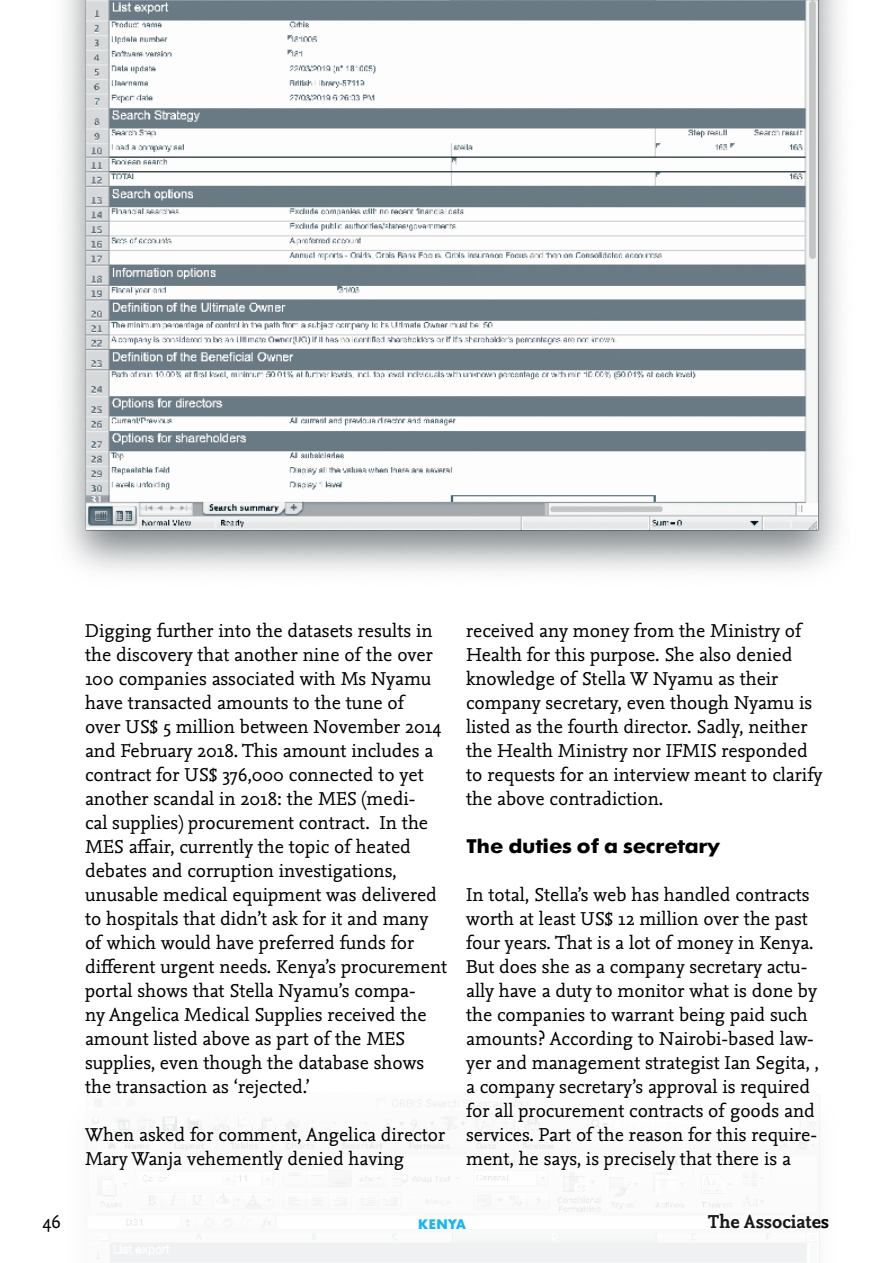
<style>
.page{position:relative;width:893px;height:1263px;background:#fff}
.page>*{position:absolute;margin:0;border:0;box-sizing:border-box;transform-origin:0 0}
.t1{font:19.5px/24px "Nexus Mix Pro";color:#000}
.t2{font:700 19.5px "Our Futura";color:#000}
.t3{font:700 19.5px "Nexus Mix Pro";color:#000}
.t4{font:700 13.65px "Our Futura";letter-spacing:.01em;color:#00aeef}
</style>
<div class="page">
<img style="left:91px;top:1095px;width:729px;height:168px">
<img style="left:65px;top:0;width:774px;height:571px">
<p class="t1" style="left:85px;top:618px;width:364px">Digging further into the datasets results in the discovery that another nine of the over 100 companies associated with Ms Nyamu have transacted amounts to the tune of<br>over US$ 5 million between November 2014 and February 2018. This amount includes a contract for US$ 376,000 connected to yet another scandal in 2018: the MES (medi-<br>cal supplies) procurement contract. In the MES affair, currently the topic of heated debates and corruption investigations, unusable medical equipment was delivered to hospitals that didn’t ask for it and many of which would have preferred funds for different urgent needs. Kenya’s procurement portal shows that Stella Nyamu’s compa-<br>ny Angelica Medical Supplies received the amount listed above as part of the MES supplies, even though the database shows the transaction as ‘rejected.’</p>
<p class="t1" style="left:85px;top:1122px;width:362px">When asked for comment, Angelica director<br>Mary Wanja vehemently denied having</p>
<p class="t1" style="left:466px;top:618px;width:358px">received any money from the Ministry of Health for this purpose. She also denied knowledge of Stella W Nyamu as their company secretary, even though Nyamu is listed as the fourth director. Sadly, neither the Health Ministry nor IFMIS responded to requests for an interview meant to clarify the above contradiction.</p>
<p class="t2" style="left:466px;top:834px;width:256px">The duties of a secretary</p>
<p class="t1" style="left:466px;top:882px;width:354px">In total, Stella’s web has handled contracts worth at least US$ 12 million over the past four years. That is a lot of money in Kenya.<br>But does she as a company secretary actu&shy;ally have a duty to monitor what is done by the companies to warrant being paid such amounts? According to Nairobi-based law&shy;yer and management strategist Ian Segita, , a company secretary’s approval is required for all procurement contracts of goods and services. Part of the reason for this require&shy;ment, he says, is precisely that there is a</p>
<p class="t1" style="left:43px;top:1209px;width:20px">46</p>
<p class="t4" style="left:418px;top:1216px;width:49px">KENYA</p>
<p class="t3" style="left:708px;top:1207px;width:123px">The Associates</p>
</div>
